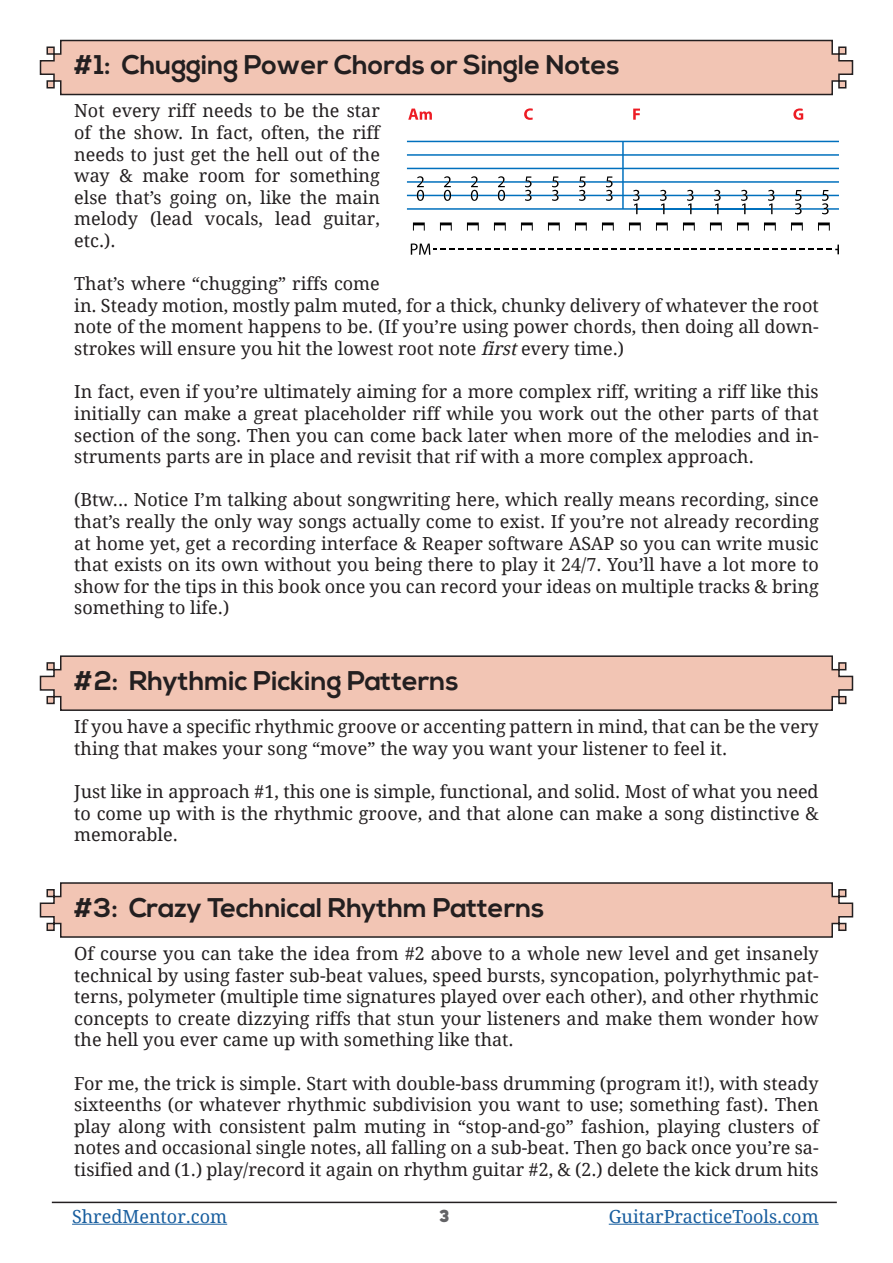
<style>
.page{position:relative;width:893px;height:1263px;background:#fff}
.page>*{position:absolute;margin:0;border:0;box-sizing:border-box;transform-origin:0 0}
.Riffing_Style_Header{font:700 27px "Nexa";color:#231f20}
.t1{font:18px/21.6px "Droid Serif";color:#231f20;text-align:justify}
.t2{font:18px "Droid Serif";color:#175d9e}
.t3{font:800 18px "Neufreit";color:#636366}
.s1{font-style:italic}
</style>
<div class="page">
<hr style="left:72px;top:1224px;width:155px;height:1px;background:#175d9e">
<hr style="left:609px;top:1224px;width:210px;height:1px;background:#175d9e">
<hr style="left:52px;top:1202px;width:785px;height:1px;background:#231f20">
<svg style="left:39px;top:39px;width:815px;height:57px;background:#e6beae"></svg>
<svg style="left:39px;top:655px;width:815px;height:56px;background:#e5bcad"></svg>
<svg style="left:39px;top:882px;width:815px;height:56px;background:#e5bcad"></svg>
<svg style="left:408px;top:109px;width:24px;height:11px"></svg>
<svg style="left:413px;top:222px;width:12px;height:9px"></svg>
<svg style="left:440px;top:222px;width:12px;height:9px"></svg>
<svg style="left:467px;top:222px;width:12px;height:9px"></svg>
<svg style="left:494px;top:222px;width:12px;height:9px"></svg>
<svg style="left:521px;top:222px;width:12px;height:9px"></svg>
<svg style="left:548px;top:222px;width:12px;height:9px"></svg>
<svg style="left:575px;top:222px;width:12px;height:9px"></svg>
<svg style="left:602px;top:222px;width:12px;height:9px"></svg>
<svg style="left:629px;top:222px;width:12px;height:9px"></svg>
<svg style="left:656px;top:222px;width:12px;height:9px"></svg>
<svg style="left:683px;top:222px;width:12px;height:9px"></svg>
<svg style="left:710px;top:222px;width:12px;height:9px"></svg>
<svg style="left:737px;top:222px;width:12px;height:9px"></svg>
<svg style="left:764px;top:222px;width:12px;height:9px"></svg>
<svg style="left:791px;top:222px;width:12px;height:9px"></svg>
<svg style="left:818px;top:222px;width:12px;height:9px"></svg>
<svg style="left:524px;top:108px;width:9px;height:12px"></svg>
<svg style="left:633px;top:109px;width:7px;height:11px"></svg>
<svg style="left:793px;top:108px;width:10px;height:12px"></svg>
<svg style="left:407px;top:141px;width:432px;height:73px"></svg>
<svg style="left:411px;top:243px;width:428px;height:12px"></svg>
<p class="Riffing_Style_Header" style="left:74px;top:49px;width:547px">#1: Chugging Power Chords or Single Notes</p>
<p class="t1" style="left:74px;top:100px;width:307px">Not every riff needs to be the star of the show. In fact, often, the riff needs to just get the hell out of the way &amp; make room for something else that’s going on, like the main melody (lead vocals, lead guitar, etc.).</p>
<p class="t1" style="left:74px;top:273px;width:746px;text-align:left">That’s where “chugging” riffs come<br>in. Steady motion, mostly palm muted, for a thick, chunky delivery of whatever the root note of the moment happens to be. (If you’re using power chords, then doing all down&shy;strokes will ensure you hit the lowest root note <span class="s1">first</span>every time.)</p>
<p class="t1" style="left:74px;top:381px;width:746px">In fact, even if you’re ultimately aiming for a more complex riff, writing a riff like this initially can make a great placeholder riff while you work out the other parts of that section of the song. Then you can come back later when more of the melodies and in&shy;struments parts are in place and revisit that rif with a more complex approach.</p>
<p class="t1" style="left:74px;top:489px;width:746px">(Btw... Notice I’m talking about songwriting here, which really means recording, since that’s really the only way songs actually come to exist. If you’re not already recording at home yet, get a recording interface &amp; Reaper software ASAP so you can write music that exists on its own without you being there to play it 24/7. You’ll have a lot more to show for the tips in this book once you can record your ideas on multiple tracks &amp; bring something to life.)</p>
<p class="Riffing_Style_Header" style="left:74px;top:665px;width:386px">#2: Rhythmic Picking Patterns</p>
<p class="t1" style="left:74px;top:716px;width:746px">If you have a specific rhythmic groove or accenting pattern in mind, that can be the very thing that makes your song “move” the way you want your listener to feel it.</p>
<p class="t1" style="left:74px;top:781px;width:746px">Just like in approach #1, this one is simple, functional, and solid. Most of what you need to come up with is the rhythmic groove, and that alone can make a song distinctive &amp; memorable.</p>
<p class="Riffing_Style_Header" style="left:74px;top:892px;width:472px">#3: Crazy Technical Rhythm Patterns</p>
<p class="t1" style="left:74px;top:943px;width:746px">Of course you can take the idea from #2 above to a whole new level and get insanely technical by using faster sub-beat values, speed bursts, syncopation, polyrhythmic pat&shy;terns, polymeter (multiple time signatures played over each other), and other rhythmic concepts to create dizzying riffs that stun your listeners and make them wonder how the hell you ever came up with something like that.</p>
<p class="t1" style="left:74px;top:1072px;width:746px">For me, the trick is simple. Start with double-bass drumming (program it!), with steady sixteenths (or whatever rhythmic subdivision you want to use; something fast). Then play along with consistent palm muting in “stop-and-go” fashion, playing clusters of notes and occasional single notes, all falling on a sub-beat. Then go back once you’re sa&shy;tisified and (1.) play/record it again on rhythm guitar #2, &amp; (2.) delete the kick drum hits</p>
<p class="t2" style="left:72px;top:1206px;width:157px">ShredMentor.com</p>
<p class="t3" style="left:439px;top:1205px;width:11px">3</p>
<p class="t2" style="left:609px;top:1206px;width:211px">GuitarPracticeTools.com</p>
</div>
